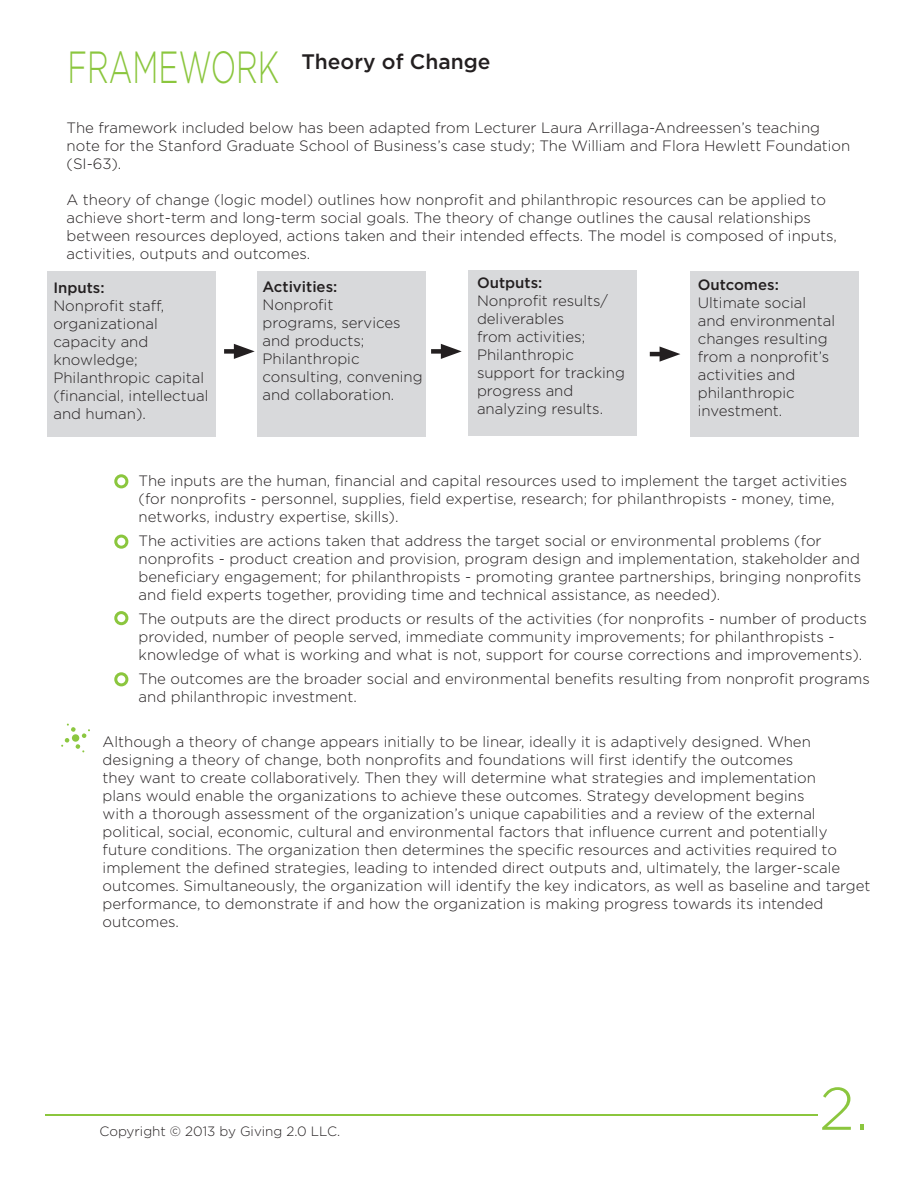
<style>
.page{position:relative;width:918px;height:1188px;background:#fff}
.page>*{position:absolute;margin:0;border:0;box-sizing:border-box;transform-origin:0 0}
.t1{font:300 60px "Gotham";color:#8bc63e}
.t2{font:300 45px "Gotham";color:#8bc63e;scale:.67 1}
.t3{font:500 21px "Gotham";color:#231f20}
.t4{font:300 15px/18px "Gotham";color:#231f20}
.t5{font:500 15px "Gotham";color:#231f20}
.t6{font:300 13.5px "Gotham";color:#231f20}
</style>
<div class="page">
<div style="left:48px;top:271px;width:168px;height:166px;background:#d8d9db"></div>
<div style="left:258px;top:271px;width:168px;height:166px;background:#d8d9db"></div>
<div style="left:468px;top:270px;width:168px;height:166px;background:#d8d9db"></div>
<div style="left:690px;top:271px;width:169px;height:166px;background:#d8d9db"></div>
<svg style="left:61px;top:723px;width:29px;height:30px"></svg>
<div style="left:224px;top:349px;width:18px;height:5px;background:#231f20"></div>
<svg style="left:234px;top:344px;width:21px;height:15px"></svg>
<div style="left:431px;top:349px;width:18px;height:5px;background:#231f20"></div>
<svg style="left:441px;top:344px;width:21px;height:15px"></svg>
<hr style="left:650px;top:352px;width:18px;height:4px;background:#231f20">
<svg style="left:660px;top:346px;width:20px;height:16px"></svg>
<hr style="left:45px;top:1115px;width:772px;height:1px;background:#8bc63e">
<div style="left:114px;top:672px;width:14px;height:14px;border:3px solid #8bc63e;border-radius:50%"></div>
<div style="left:114px;top:611px;width:14px;height:14px;border:3px solid #8bc63e;border-radius:50%"></div>
<div style="left:114px;top:535px;width:14px;height:14px;border:3px solid #8bc63e;border-radius:50%"></div>
<div style="left:114px;top:474px;width:14px;height:14px;border:3px solid #8bc63e;border-radius:50%"></div>
<p class="t2" style="left:68px;top:38px;width:318px">FRAMEWORK</p>
<p class="t3" style="left:302px;top:48px;width:190px">Theory of Change</p>
<p class="t4" style="left:67px;top:118px;width:785px">The framework included below has been adapted from Lecturer Laura Arrillaga-Andreessen’s teaching note for the Stanford Graduate School of Business’s case study; The William and Flora Hewlett Foundation (SI-63).</p>
<p class="t4" style="left:67px;top:190px;width:772px">A theory of change (logic model) outlines how nonprofit and philanthropic resources can be applied to achieve short-term and long-term social goals. The theory of change outlines the causal relationships between resources deployed, actions taken and their intended effects. The model is composed of inputs, activities, outputs and outcomes.</p>
<p class="t5" style="left:53px;top:278px;width:53px">Inputs:</p>
<p class="t4" style="left:53px;top:296px;width:112px">Nonprofit staff, organizational capacity and knowledge;</p>
<p class="t4" style="left:53px;top:368px;width:157px">Philanthropic capital (financial, intellectual and human).</p>
<p class="t5" style="left:262px;top:276px;width:76px">Activities:</p>
<p class="t4" style="left:262px;top:295px;width:162px">Nonprofit<br>programs, services and products;<br>Philanthropic consulting, convening and collaboration.</p>
<p class="t5" style="left:477px;top:273px;width:67px">Outputs:</p>
<p class="t4" style="left:477px;top:291px;width:149px">Nonprofit results/ deliverables<br>from activities;<br>Philanthropic support for tracking progress and analyzing results.</p>
<p class="t5" style="left:698px;top:275px;width:83px">Outcomes:</p>
<p class="t4" style="left:698px;top:293px;width:139px">Ultimate social and environmental changes resulting from a nonprofit’s activities and philanthropic investment.</p>
<p class="t4" style="left:139px;top:471px;width:710px">The inputs are the human, financial and capital resources used to implement the target activities (for nonprofits - personnel, supplies, field expertise, research; for philanthropists - money, time, networks, industry expertise, skills).</p>
<p class="t4" style="left:139px;top:531px;width:724px">The activities are actions taken that address the target social or environmental problems (for nonprofits - product creation and provision, program design and implementation, stakeholder and beneficiary engagement; for philanthropists - promoting grantee partnerships, bringing nonprofits and field experts together, providing time and technical assistance, as needed).</p>
<p class="t4" style="left:139px;top:609px;width:730px">The outputs are the direct products or results of the activities (for nonprofits - number of products provided, number of people served, immediate community improvements; for philanthropists - knowledge of what is working and what is not, support for course corrections and improvements).</p>
<p class="t4" style="left:139px;top:669px;width:733px">The outcomes are the broader social and environmental benefits resulting from nonprofit programs and philanthropic investment.</p>
<p class="t4" style="left:103px;top:732px;width:769px">Although a theory of change appears initially to be linear, ideally it is adaptively designed. When designing a theory of change, both nonprofits and foundations will first identify the outcomes<br>they want to create collaboratively. Then they will determine what strategies and implementation<br>plans would enable the organizations to achieve these outcomes. Strategy development begins<br>with a thorough assessment of the organization’s unique capabilities and a review of the external political, social, economic, cultural and environmental factors that influence current and potentially future conditions. The organization then determines the specific resources and activities required to implement the defined strategies, leading to intended direct outputs and, ultimately, the larger-scale outcomes. Simultaneously, the organization will identify the key indicators, as well as baseline and target performance, to demonstrate if and how the organization is making progress towards its intended outcomes.</p>
<p class="t6" style="left:100px;top:1122px;width:242px">Copyright © 2013 by Giving 2.0 LLC.</p>
<p class="t1" style="left:819px;top:1071px;width:51px">2.</p>
</div>
